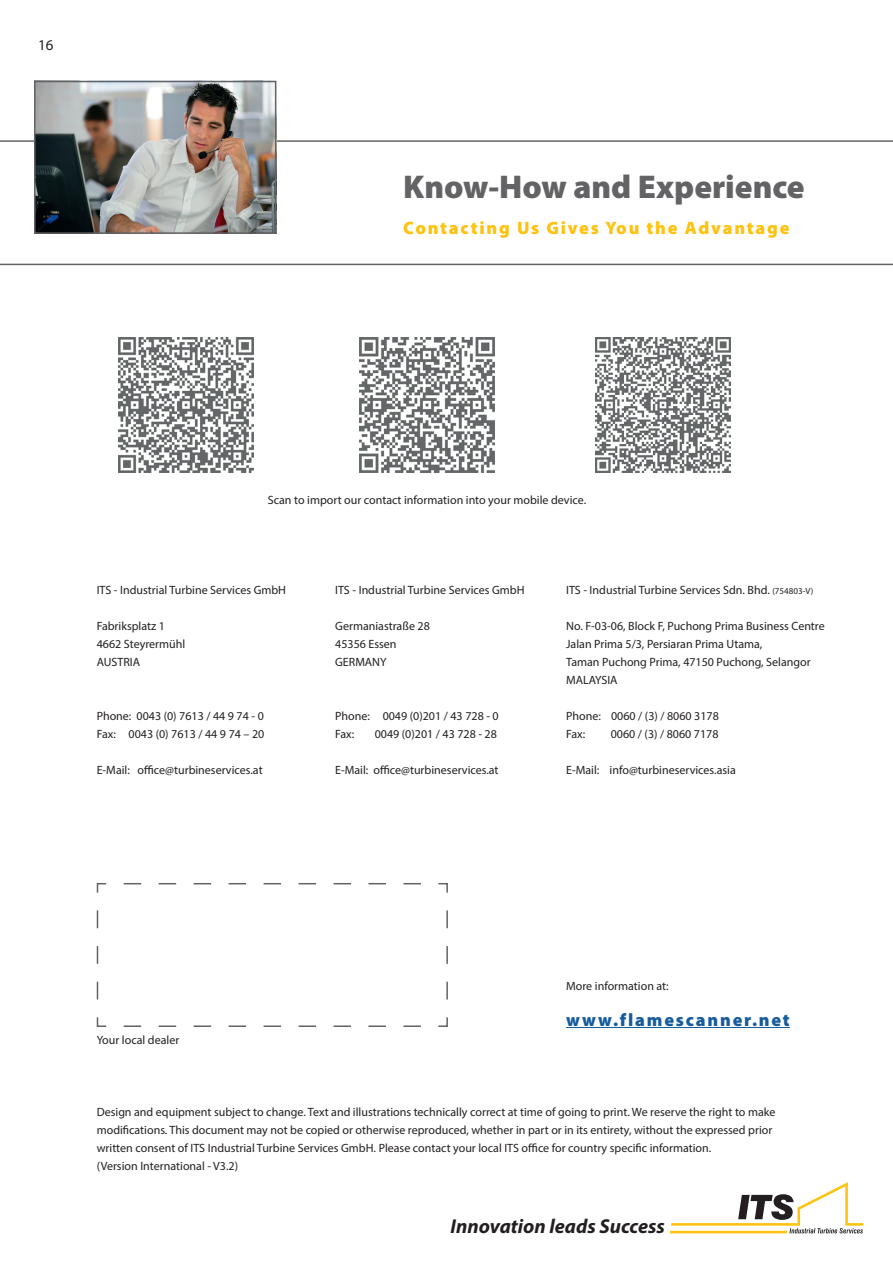
<style>
.page{position:relative;width:893px;height:1263px;background:#fff}
.page>*{position:absolute;margin:0;border:0;box-sizing:border-box;transform-origin:0 0}
.t1{font:900 33px "Myriad Pro";color:#636366}
.t2{font:italic 700 20.1px "Myriad Pro";color:#231f20}
.t3{font:900 18px "Myriad Pro";letter-spacing:.1em;color:#fec210}
.t4{font:900 18px "Myriad Pro";letter-spacing:.1em;color:#175d9e}
.t5{font:15px "Myriad Pro";color:#231f20}
.t6{font:12px/18px "Myriad Pro";color:#231f20}
.s1{font-size:9px}
</style>
<div class="page">
<hr style="left:0;top:264px;width:893px;height:1px;background:#636366">
<hr style="left:0;top:140px;width:893px;height:2px;background:#636366">
<svg style="left:670px;top:1182px;width:193px;height:51px"></svg>
<img style="left:37px;top:84px;width:236px;height:147px">
<img style="left:118px;top:337px;width:135px;height:135px">
<img style="left:360px;top:337px;width:135px;height:135px">
<img style="left:596px;top:337px;width:135px;height:135px">
<svg style="left:96px;top:883px;width:352px;height:144px"></svg>
<div style="left:34px;top:81px;width:242px;height:153px;border:2px solid #636366"></div>
<hr style="left:566px;top:1027px;width:224px;height:1px;background:#175d9e">
<p class="t5" style="left:38px;top:35px;width:17px">16</p>
<h1 class="t1" style="left:403px;top:164px;width:403px">Know-How and Experience</h1>
<h3 class="t3" style="left:403px;top:215px;width:388px">Contacting Us Gives You the Advantage</h3>
<p class="t6" style="left:268px;top:490px;width:320px">Scan to import our contact information into your mobile device.</p>
<p class="t6" style="left:97px;top:580px;width:191px">ITS - Industrial Turbine Services GmbH</p>
<p class="t6" style="left:97px;top:616px;width:90px">Fabriksplatz 1<br>4662 Steyrermühl<br>AUSTRIA</p>
<p class="t6" style="left:97px;top:706px;width:169px">Phone: 0043 (0) 7613 / 44 9 74 - 0<br>Fax: 0043 (0) 7613 / 44 9 74 – 20</p>
<p class="t6" style="left:97px;top:760px;width:167px">E-Mail: office@turbineservices.at</p>
<p class="t6" style="left:335px;top:580px;width:191px">ITS - Industrial Turbine Services GmbH</p>
<p class="t6" style="left:335px;top:616px;width:96px">Germaniastraße 28<br>45356 Essen<br>GERMANY</p>
<p class="t6" style="left:335px;top:706px;width:165px">Phone: 0049 (0)201 / 43 728 - 0<br>Fax:</p>
<p class="t6" style="left:375px;top:724px;width:124px">0049 (0)201 / 43 728 - 28</p>
<p class="t6" style="left:335px;top:760px;width:165px">E-Mail: office@turbineservices.at</p>
<p class="t6" style="left:566px;top:580px;width:249px">ITS - Industrial Turbine Services Sdn. Bhd. <span class="s1">(754803-V)</span></p>
<p class="t6" style="left:566px;top:616px;width:260px">No. F-03-06, Block F, Puchong Prima Business Centre Jalan Prima 5/3, Persiaran Prima Utama,<br>Taman Puchong Prima, 47150 Puchong, Selangor MALAYSIA</p>
<p class="t6" style="left:566px;top:706px;width:154px">Phone: 0060 / (3) / 8060 3178<br>Fax:</p>
<p class="t6" style="left:611px;top:724px;width:109px">0060 / (3) / 8060 7178</p>
<p class="t6" style="left:566px;top:760px;width:171px">E-Mail: info@turbineservices.asia</p>
<p class="t6" style="left:97px;top:1030px;width:84px">Your local dealer</p>
<p class="t6" style="left:566px;top:976px;width:104px">More information at:</p>
<h3 class="t4" style="left:566px;top:1007px;width:225px">www.flamescanner.net</h3>
<p class="t6" style="left:97px;top:1102px;width:680px">Design and equipment subject to change. Text and illustrations technically correct at time of going to print. We reserve the right to make modifications. This document may not be copied or otherwise reproduced, whether in part or in its entirety, without the expressed prior written consent of ITS Industrial Turbine Services GmbH. Please contact your local ITS office for country specific information.<br>(Version International - V3.2)</p>
<h2 class="t2" style="left:451px;top:1213px;width:216px">Innovation leads Success</h2>
</div>
